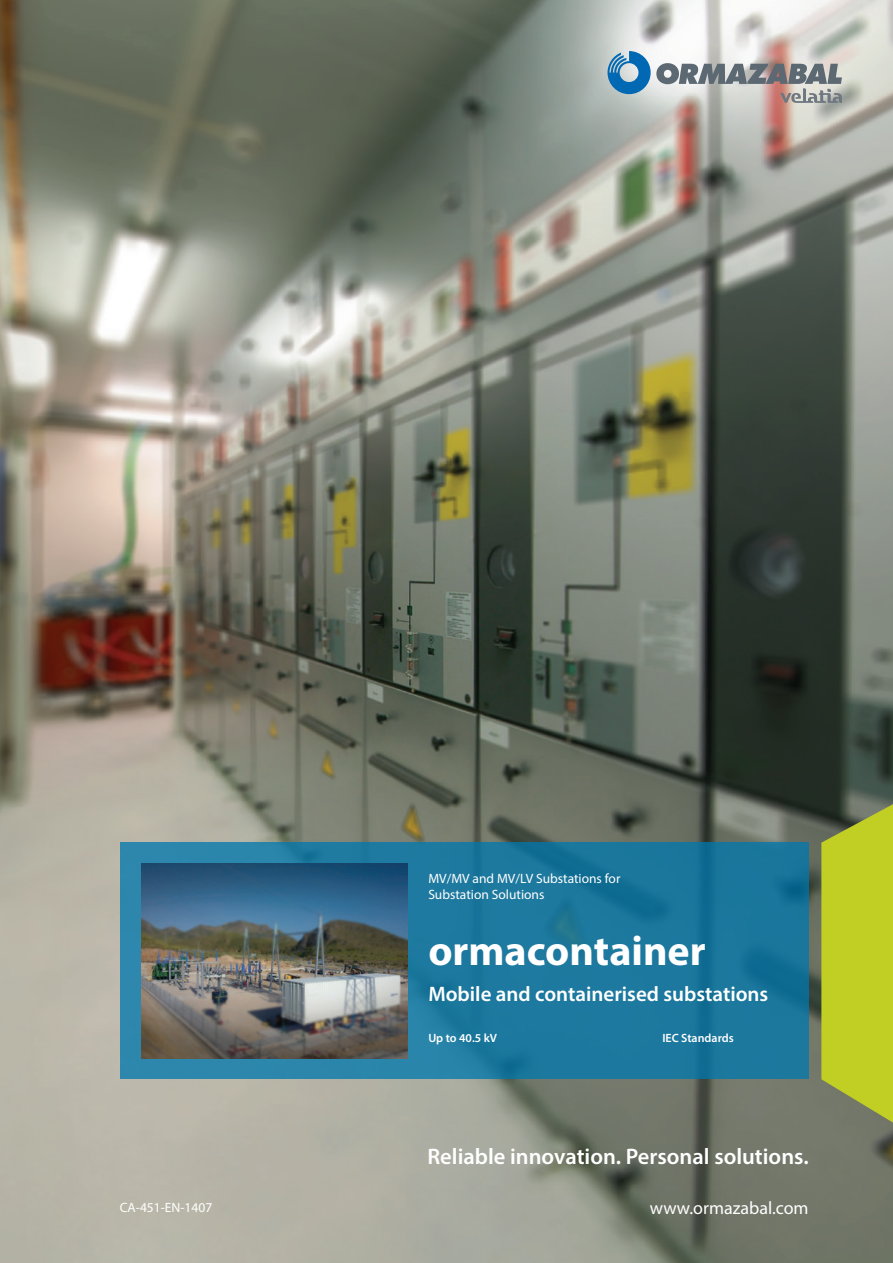
<style>
.page{position:relative;width:893px;height:1263px;background:#fff}
.page>*{position:absolute;margin:0;border:0;box-sizing:border-box;transform-origin:0 0}
.t1{font:700 42px "Myriad Pro";color:#fff}
.t2{font:600 22.5px "Myriad Pro";color:#fff}
.Subtitle{font:600 21px "Myriad Pro";color:#fff}
.Web{font:18px "Myriad Pro";color:#fff}
.Supertítle{font:13.5px/16.2px "Myriad Pro";color:#fff}
.Part_Number{font:13.5px "Myriad Pro";color:#fff}
.Title_text{font:600 12px "Myriad Pro";color:#fff}
</style>
<div class="page">
<img style="left:0;top:0;width:893px;height:1263px">
<div style="left:120px;top:843px;width:689px;height:236px;background:linear-gradient(to right,#2d85aa,#147197)"></div>
<svg style="left:821px;top:804px;width:72px;height:318px;background:#b4c02a"></svg>
<img style="left:141px;top:864px;width:266px;height:194px">
<svg style="left:607px;top:51px;width:235px;height:52px;background:#a9b1b6"></svg>
<p class="Supertítle" style="left:428px;top:870px;width:194px">MV/MV and MV/LV Substations for<br>Substation Solutions</p>
<p class="t1" style="left:428px;top:923px;width:279px">ormacontainer</p>
<p class="Subtitle" style="left:428px;top:981px;width:342px">Mobile and containerised substations</p>
<p class="Title_text" style="left:428px;top:1030px;width:70px">Up to 40.5 kV</p>
<p class="Title_text" style="left:662px;top:1030px;width:73px">IEC Standards</p>
<p class="t2" style="left:427px;top:1142px;width:383px">Reliable innovation. Personal solutions.</p>
<p class="Part_Number" style="left:120px;top:1199px;width:94px">CA-451-EN-1407</p>
<p class="Web" style="left:650px;top:1197px;width:160px">www.ormazabal.com</p>
</div>
